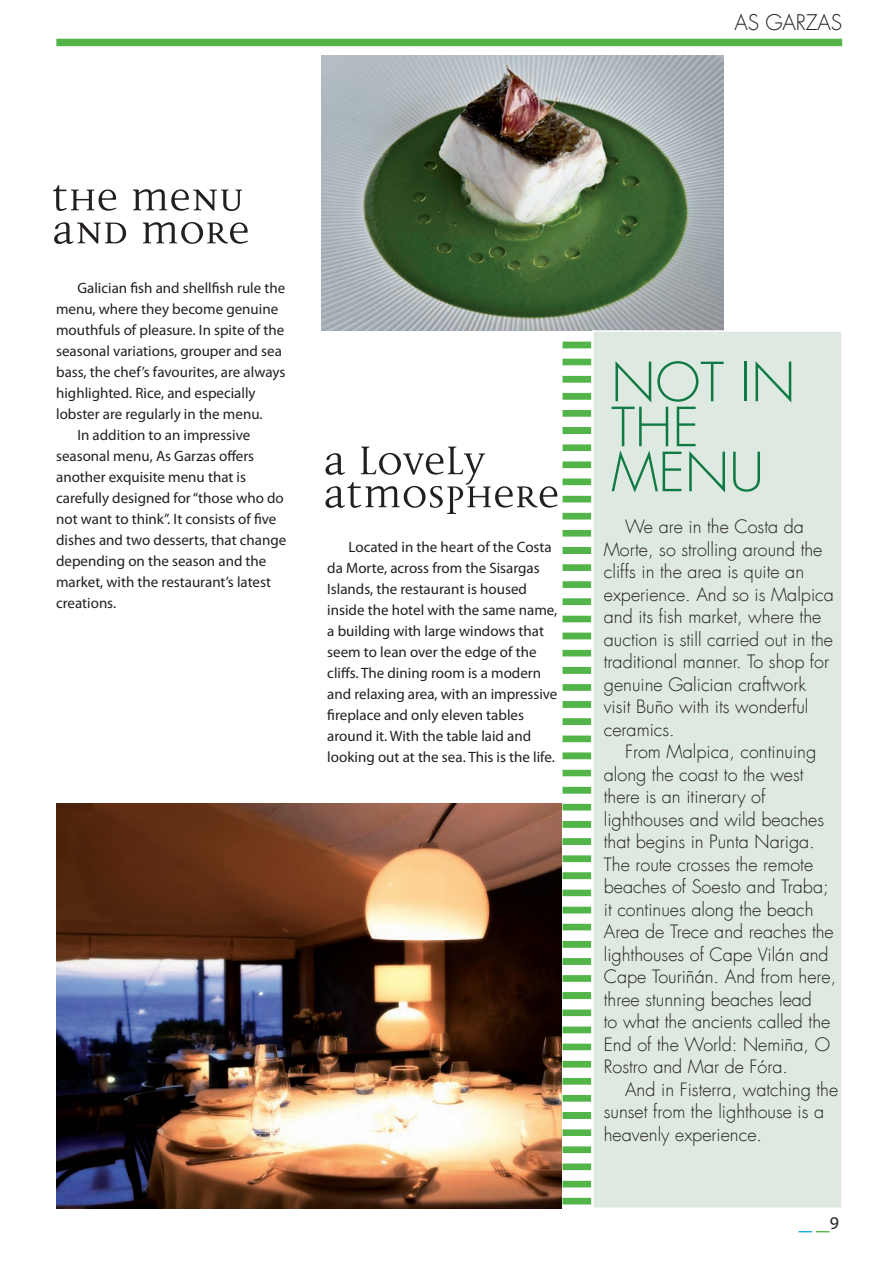
<style>
.page{position:relative;width:893px;height:1263px;background:#fff}
.page>*{position:absolute;margin:0;border:0;box-sizing:border-box;transform-origin:0 0}
.t1{font:54px "Disturbance";color:#231f20}
.t2{font:300 52.5px/45px "Futura LT";color:#0f7a44}
.t3{font:27px "Myriad Pro";color:#14a8e0}
.t4{font:300 21px "Futura LT";letter-spacing:-.01em;color:#231f20}
.t5{font:300 18px/22.5px "Futura LT";color:#231f20}
.t6{font:15px/21px "Myriad Pro";color:#231f20}
.s1{color:#54b449}
.s2{font-size:18px;color:#231f20}
</style>
<div class="page">
<img style="left:321px;top:55px;width:402px;height:275px">
<img style="left:56px;top:804px;width:506px;height:405px">
<img style="left:562px;top:323px;width:34px;height:882px">
<div style="left:592px;top:330px;width:251px;height:879px;background:#dee9e1;border:2px solid #fff"></div>
<div style="left:56px;top:39px;width:786px;height:7px;background:#54b449"></div>
<h3 class="t4" style="left:735px;top:10px;width:109px">AS GARZAS</h3>
<h1 class="t1" style="left:52px;top:172px;width:194px">the menu</h1>
<h1 class="t1" style="left:52px;top:205px;width:199px">and more</h1>
<p class="t6" style="left:77px;top:277px;width:209px">Galician fish and shellfish rule the</p>
<p class="t6" style="left:56px;top:298px;width:224px">menu, where they become genuine</p>
<p class="t6" style="left:56px;top:319px;width:230px">mouthfuls of pleasure. In spite of the</p>
<p class="t6" style="left:56px;top:340px;width:227px">seasonal variations, grouper and sea</p>
<p class="t6" style="left:56px;top:361px;width:231px">bass, the chef’s favourites, are always</p>
<p class="t6" style="left:56px;top:382px;width:201px">highlighted. Rice, and especially</p>
<p class="t6" style="left:56px;top:403px;width:208px">lobster are regularly in the menu.</p>
<p class="t6" style="left:77px;top:424px;width:174px">In addition to an impressive</p>
<p class="t6" style="left:56px;top:445px;width:200px">seasonal menu, As Garzas offers</p>
<p class="t6" style="left:56px;top:466px;width:191px">another exquisite menu that is</p>
<p class="t6" style="left:56px;top:487px;width:229px">carefully designed for “those who do</p>
<p class="t6" style="left:56px;top:508px;width:222px">not want to think”. It consists of five</p>
<p class="t6" style="left:56px;top:529px;width:232px">dishes and two desserts, that change</p>
<p class="t6" style="left:56px;top:550px;width:212px">depending on the season and the</p>
<p class="t6" style="left:56px;top:571px;width:216px">market, with the restaurant’s latest</p>
<p class="t6" style="left:56px;top:592px;width:62px">creations.</p>
<h1 class="t1" style="left:323px;top:436px;width:163px">a lovely</h1>
<h1 class="t1" style="left:323px;top:469px;width:238px">Atmosphere</h1>
<p class="t6" style="left:327px;top:536px;width:232px;text-indent:21px">Located in the heart of the Costa da Morte, across from the Sisargas Islands, the restaurant is housed inside the hotel with the same name, a building with large windows that seem to lean over the edge of the cliffs. The dining room is a modern and relaxing area, with an impressive fireplace and only eleven tables around it. With the table laid and looking out at the sea. This is the life.</p>
<h2 class="t2" style="left:611px;top:361px;width:186px">NOT IN<br>THE<br>MENU</h2>
<p class="t5" style="left:604px;top:516px;width:232px;text-indent:21px">We are in the Costa da<br>Morte, so strolling around the cliffs in the area is quite an experience. And so is Malpica and its fish market, where the auction is still carried out in the traditional manner. To shop for genuine Galician craftwork visit Buño with its wonderful ceramics.</p>
<p class="t5" style="left:604px;top:741px;width:234px;text-indent:21px">From Malpica, continuing along the coast to the west there is an itinerary of lighthouses and wild beaches that begins in Punta Nariga.<br>The route crosses the remote beaches of Soesto and Traba; it continues along the beach<br>Area de Trece and reaches the lighthouses of Cape Vilán and<br>Cape Touriñán. And from here, three stunning beaches lead<br>to what the ancients called the<br>End of the World: Nemiña, O<br>Rostro and Mar de Fóra.</p>
<p class="t5" style="left:604px;top:1078px;width:236px;text-indent:21px">And in Fisterra, watching the sunset from the lighthouse is a heavenly experience.</p>
<h3 class="t3" style="left:799px;top:1203px;width:42px">_<span class="s1">_</span><span class="s2">9</span></h3>
</div>
